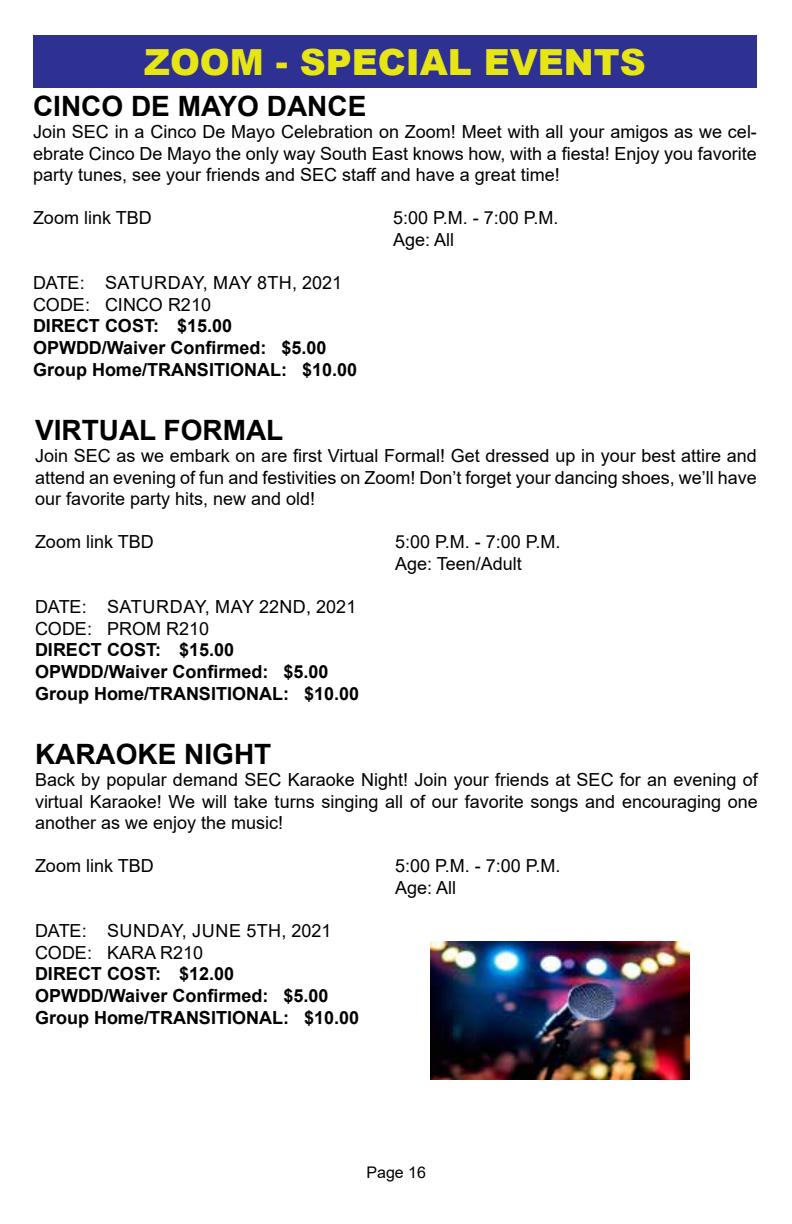
<style>
.page{position:relative;width:792px;height:1224px;background:#fff}
.page>*{position:absolute;margin:0;border:0;box-sizing:border-box;transform-origin:0 0}
.t1{font:900 36px "Arial";color:#e7e614}
.t2{font:700 28px "Arial";color:#000}
.t3{font:18px/21.6px "Arial";color:#000}
.t4{font:700 18px/21.6px "Arial";color:#000}
.t5{font:16px "Arial";color:#000}
</style>
<div class="page">
<img style="left:430px;top:941px;width:259px;height:139px">
<div style="left:33px;top:35px;width:724px;height:52px;background:#2e3092"></div>
<h1 class="t1" style="left:144px;top:36px;width:503px">ZOOM - SPECIAL EVENTS</h1>
<h2 class="t2" style="left:33px;top:87px;width:335px">CINCO DE MAYO DANCE</h2>
<p class="t3" style="left:33px;top:121px;width:725px;text-align:justify">Join SEC in a Cinco De Mayo Celebration on Zoom! Meet with all your amigos as we cel&shy;ebrate Cinco De Mayo the only way South East knows how, with a fiesta! Enjoy you favorite party tunes, see your friends and SEC staff and have a great time!</p>
<p class="t3" style="left:33px;top:207px;width:120px">Zoom link TBD</p>
<p class="t3" style="left:393px;top:207px;width:167px">5:00 P.M. - 7:00 P.M.<br>Age: All</p>
<p class="t3" style="left:33px;top:272px;width:311px">DATE: SATURDAY, MAY 8TH, 2021<br>CODE: CINCO R210</p>
<p class="t4" style="left:33px;top:315px;width:326px">DIRECT COST: $15.00<br>OPWDD/Waiver Confirmed: $5.00<br>Group Home/TRANSITIONAL: $10.00</p>
<h2 class="t2" style="left:35px;top:411px;width:250px">VIRTUAL FORMAL</h2>
<p class="t3" style="left:35px;top:445px;width:723px;text-align:justify">Join SEC as we embark on are first Virtual Formal! Get dressed up in your best attire and attend an evening of fun and festivities on Zoom! Don’t forget your dancing shoes, we’ll have our favorite party hits, new and old!</p>
<p class="t3" style="left:35px;top:531px;width:120px">Zoom link TBD</p>
<p class="t3" style="left:395px;top:531px;width:167px">5:00 P.M. - 7:00 P.M.<br>Age: Teen/Adult</p>
<p class="t3" style="left:35px;top:596px;width:323px">DATE: SATURDAY, MAY 22ND, 2021<br>CODE: PROM R210</p>
<p class="t4" style="left:35px;top:639px;width:326px">DIRECT COST: $15.00<br>OPWDD/Waiver Confirmed: $5.00<br>Group Home/TRANSITIONAL: $10.00</p>
<h2 class="t2" style="left:35px;top:735px;width:238px">KARAOKE NIGHT</h2>
<p class="t3" style="left:35px;top:769px;width:724px;text-align:justify">Back by popular demand SEC Karaoke Night! Join your friends at SEC for an evening of virtual Karaoke! We will take turns singing all of our favorite songs and encouraging one another as we enjoy the music!</p>
<p class="t3" style="left:35px;top:855px;width:120px">Zoom link TBD</p>
<p class="t3" style="left:395px;top:855px;width:167px">5:00 P.M. - 7:00 P.M.<br>Age: All</p>
<p class="t3" style="left:35px;top:920px;width:298px">DATE: SUNDAY, JUNE 5TH, 2021<br>CODE: KARA R210</p>
<p class="t4" style="left:35px;top:963px;width:326px">DIRECT COST: $12.00<br>OPWDD/Waiver Confirmed: $5.00<br>Group Home/TRANSITIONAL: $10.00</p>
<p class="t5" style="left:366px;top:1161px;width:61px">Page 16</p>
</div>
